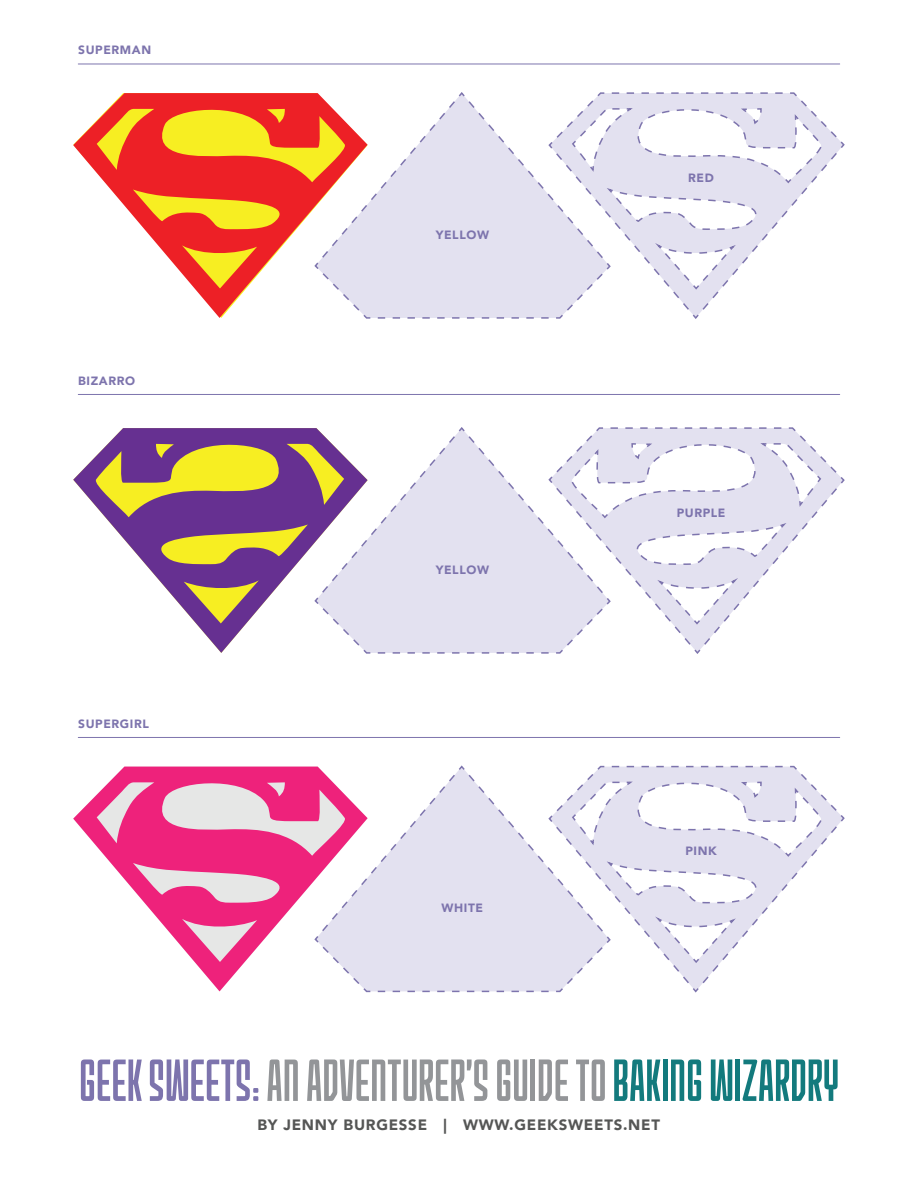
<style>
.page{position:relative;width:918px;height:1188px;background:#fff}
.page>*{position:absolute;margin:0;border:0;box-sizing:border-box;transform-origin:0 0}
.t1{font:59.4px "Mech Effects 1 BB";color:#939598}
.t2{font:900 15px "Avenir";letter-spacing:.05em;color:#555655}
.t3{font:900 12px "Avenir";letter-spacing:.05em;color:#7d74ad}
.s1{color:#7d74ad}
.s2{color:#137a7d}
</style>
<div class="page">
<hr style="left:78px;top:64px;width:762px;height:1px;background:#7d74ad">
<svg style="left:365px;top:92px;width:480px;height:227px"></svg>
<hr style="left:78px;top:394px;width:762px;height:1px;background:#7d74ad">
<svg style="left:73px;top:428px;width:240px;height:225px"></svg>
<svg style="left:313px;top:427px;width:532px;height:227px"></svg>
<svg style="left:73px;top:93px;width:295px;height:225px"></svg>
<hr style="left:78px;top:737px;width:762px;height:1px;background:#7d74ad">
<svg style="left:313px;top:765px;width:532px;height:228px"></svg>
<svg style="left:73px;top:767px;width:295px;height:224px"></svg>
<p class="t3" style="left:78px;top:40px;width:74px">SUPERMAN</p>
<p class="t3" style="left:78px;top:370px;width:58px">BIZARRO</p>
<p class="t3" style="left:78px;top:713px;width:72px">SUPERGIRL</p>
<p class="t3" style="left:436px;top:225px;width:55px">YELLOW</p>
<p class="t3" style="left:436px;top:560px;width:55px">YELLOW</p>
<p class="t3" style="left:442px;top:898px;width:43px">WHITE</p>
<p class="t3" style="left:688px;top:168px;width:27px">RED</p>
<p class="t3" style="left:677px;top:503px;width:50px">PURPLE</p>
<p class="t3" style="left:685px;top:841px;width:33px">PINK</p>
<h1 class="t1" style="left:79px;top:1046px;width:761px"><span class="s1">GEEK SWEETS:</span>AN ADVENTURER’S GUIDE TO<span class="s2">BAKING WIZARDRY</span></h1>
<p class="t2" style="left:257px;top:1112px;width:404px">BY JENNY BURGESSE | WWW.GEEKSWEETS.NET</p>
</div>
